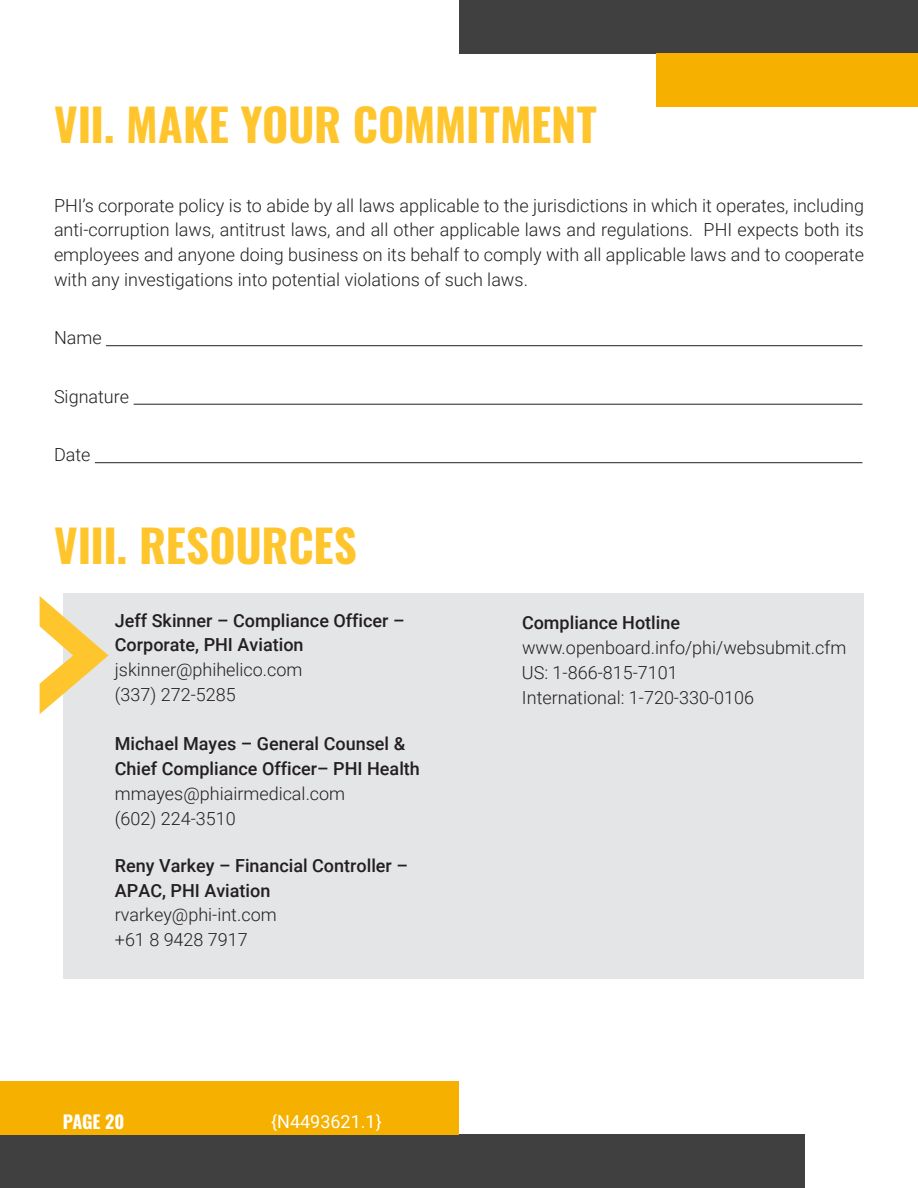
<style>
.page{position:relative;width:918px;height:1188px;background:#fff}
.page>*{position:absolute;margin:0;border:0;box-sizing:border-box;transform-origin:0 0}
.t1{font:700 45px "Oswald";letter-spacing:-.005em;color:#ffc52d}
.t2{font:300 18px/24.8px "Roboto";color:#231f20;text-align:justify}
.t3{font:500 18px/24.8px "Roboto";color:#231f20}
.t4{font:18px "Roboto";color:#fff}
.t5{font:700 18px "Oswald";letter-spacing:-.005em;color:#fff}
.s1{font-weight:300}
.s2{font-weight:500}
</style>
<div class="page">
<div style="left:459px;top:0;width:459px;height:53px;background:#404040"></div>
<div style="left:656px;top:53px;width:262px;height:54px;background:#f5b000"></div>
<div style="left:0;top:1135px;width:805px;height:53px;background:#404040"></div>
<div style="left:0;top:1081px;width:459px;height:54px;background:#f5b000"></div>
<div style="left:64px;top:593px;width:800px;height:386px;background:#e4e5e7"></div>
<svg style="left:40px;top:596px;width:69px;height:118px"></svg>
<hr style="left:106px;top:345px;width:757px;height:1px;background:#231f20">
<hr style="left:134px;top:404px;width:729px;height:1px;background:#231f20">
<hr style="left:95px;top:462px;width:767px;height:1px;background:#231f20">
<p class="t1" style="left:54px;top:101px;width:544px">VII. MAKE YOUR COMMITMENT</p>
<p class="t2" style="left:54px;top:192px;width:812px">PHI’s corporate policy is to abide by all laws applicable to the jurisdictions in which it operates, including anti-corruption laws, antitrust laws, and all other applicable laws and regulations. PHI expects both its employees and anyone doing business on its behalf to comply with all applicable laws and to cooperate with any investigations into potential violations of such laws.</p>
<p class="t2" style="left:54px;top:325px;width:49px">Name</p>
<p class="t2" style="left:54px;top:383px;width:77px">Signature</p>
<p class="t2" style="left:54px;top:442px;width:38px">Date</p>
<p class="t1" style="left:54px;top:522px;width:304px">VIII. RESOURCES</p>
<p class="t3" style="left:115px;top:607px;width:291px">Jeff Skinner – Compliance Officer –<br>Corporate, PHI Aviation <span class="s1">jskinner@phihelico.com<br>(337) 272-5285</span></p>
<p class="t3" style="left:115px;top:731px;width:307px">Michael Mayes – General Counsel &amp;<br>Chief Compliance Officer– PHI Health <span class="s1">mmayes@phiairmedical.com<br>(602) 224-3510</span></p>
<p class="t3" style="left:115px;top:852px;width:295px">Reny Varkey – Financial Controller –<br>APAC, PHI Aviation <span class="s1">rvarkey@phi-int.com<br>+61 8 9428 7917</span></p>
<p class="t5" style="left:63px;top:1113px;width:63px">PAGE 20</p>
<p class="t4" style="left:271px;top:1109px;width:112px">{N4493621.1}</p>
<p class="t2" style="left:522px;top:610px;width:326px;text-align:left"><span class="s2">Compliance Hotline </span>www.openboard.info/phi/websubmit.cfm<br>US: 1-866-815-7101<br>International: 1-720-330-0106</p>
</div>
